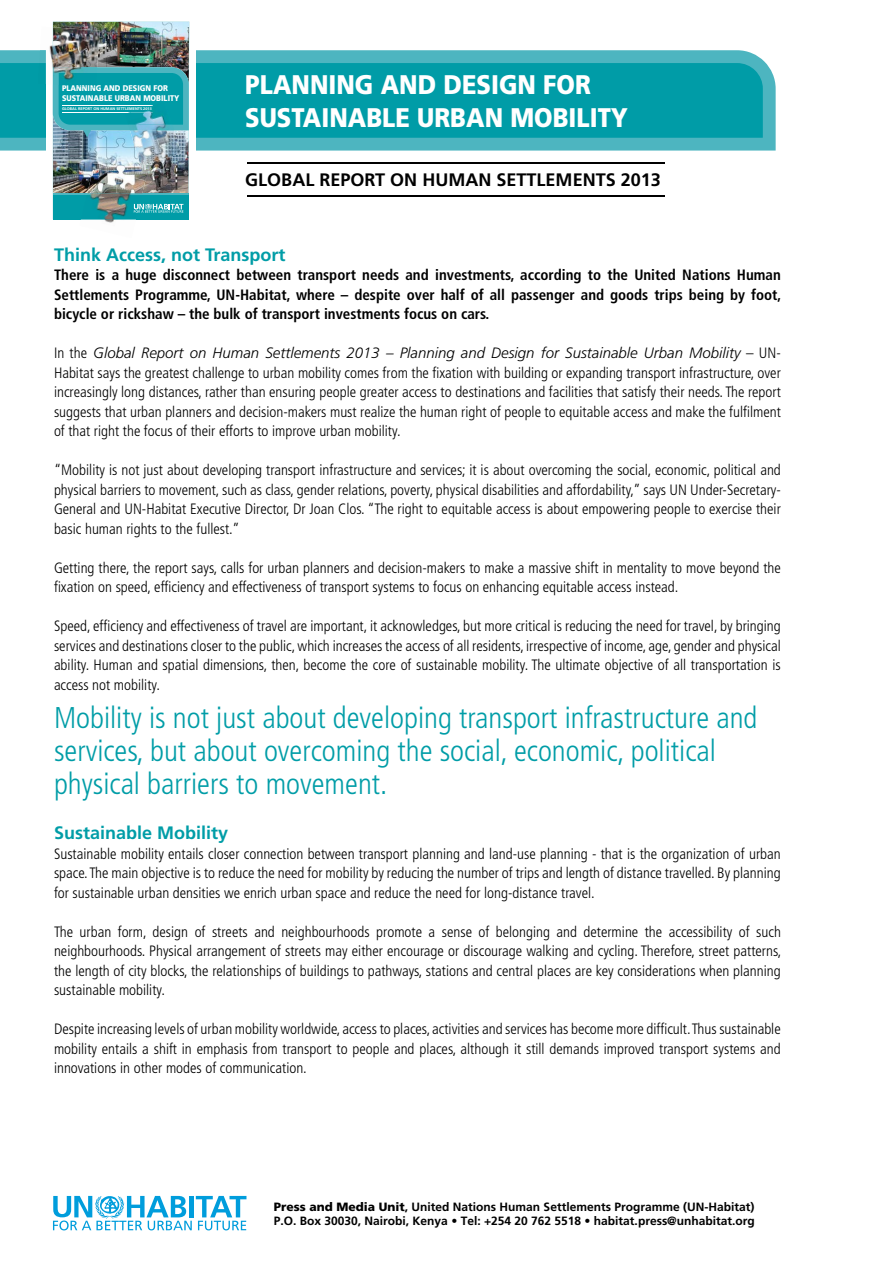
<style>
.page{position:relative;width:893px;height:1263px;background:#fff}
.page>*{position:absolute;margin:0;border:0;box-sizing:border-box;transform-origin:0 0}
.t1{font:300 condensed 30px/33px "Frutiger LT Std";color:#009da7}
.t2{font:900 27px/32.4px "Frutiger LT Std";color:#fff;scale:.88 1}
.t3{font:700 18px "Frutiger LT Std";color:#009da7}
.t4{font:700 18px "Frutiger LT Std";color:#000}
.t5{font:300 condensed 15px/19.5px "Frutiger LT Std";color:#000;text-align:justify}
.t6{font:700 condensed 15px/19.5px "Frutiger LT Std";color:#000;text-align:justify}
.t7{font:700 12px/14.4px "Frutiger LT Std";color:#000}
.t8{font:900 8.25px/9.9px "Frutiger LT Std";color:#fff;scale:.88 1}
.t9{font:700 3.9px "Frutiger LT Std";color:#fff}
.t10{font:700 3.75px "Frutiger LT Std";color:#fff}
.s1{font-style:italic;font-stretch:normal}
.s2{font-weight:900}
</style>
<div class="page">
<svg style="left:0;top:50px;width:776px;height:101px;background:#18a4ae"></svg>
<hr style="left:247px;top:163px;width:417px;height:1px;background:#000">
<hr style="left:247px;top:195px;width:417px;height:1px;background:#000">
<div style="left:46px;top:15px;width:149px;height:211px;background:#fff"></div>
<img style="left:38px;top:63px;width:8px;height:21px">
<svg style="left:39px;top:50px;width:7px;height:13px"></svg>
<img style="left:49px;top:27px;width:4px;height:58px">
<img style="left:79px;top:219px;width:35px;height:4px">
<img style="left:53px;top:22px;width:136px;height:197px">
<img style="left:87px;top:194px;width:55px;height:1px">
<img style="left:81px;top:219px;width:55px;height:1px">
<svg style="left:53px;top:1196px;width:193px;height:34px"></svg>
<p class="t8" style="left:62px;top:83px;width:135px">PLANNING AND DESIGN FOR<br>SUSTAINABLE URBAN MOBILITY</p>
<p class="t9" style="left:62px;top:106px;width:91px">GLOBAL REPORT ON HUMAN SETTLEMENTS 2013</p>
<p class="t10" style="left:59px;top:108px;width:88px">GLOBAL REPORT ON HUMAN SETTLEMENTS 2013</p>
<h2 class="t2" style="left:245px;top:69px;width:437px">PLANNING AND DESIGN FOR<br>SUSTAINABLE URBAN MOBILITY</h2>
<p class="t4" style="left:245px;top:169px;width:417px">GLOBAL REPORT ON HUMAN SETTLEMENTS 2013</p>
<p class="t3" style="left:54px;top:244px;width:233px">Think Access, not Transport</p>
<p class="t6" style="left:54px;top:265px;width:729px">There is a huge disconnect between transport needs and investments, according to the United Nations Human Settlements Programme, UN-Habitat, where – despite over half of all passenger and goods trips being by foot, bicycle or rickshaw – the bulk of transport investments focus on cars.</p>
<p class="t5" style="left:54px;top:344px;width:728px">In the <span class="s1">Global Report on Human Settlements 2013 – Planning and Design for Sustainable Urban Mobility</span> – UN-Habitat says the greatest challenge to urban mobility comes from the fixation with building or expanding transport infrastructure, over increasingly long distances, rather than ensuring people greater access to destinations and facilities that satisfy their needs. The report suggests that urban planners and decision-makers must realize the human right of people to equitable access and make the fulfilment of that right the focus of their efforts to improve urban mobility.</p>
<p class="t5" style="left:54px;top:461px;width:728px">“Mobility is not just about developing transport infrastructure and services; it is about overcoming the social, economic, political and physical barriers to movement, such as class, gender relations, poverty, physical disabilities and affordability,” says UN Under-Secretary-General and UN-Habitat Executive Director, Dr Joan Clos. “The right to equitable access is about empowering people to exercise their basic human rights to the fullest.”</p>
<p class="t5" style="left:54px;top:558px;width:728px">Getting there, the report says, calls for urban planners and decision-makers to make a massive shift in mentality to move beyond the fixation on speed, efficiency and effectiveness of transport systems to focus on enhancing equitable access instead.</p>
<p class="t5" style="left:54px;top:617px;width:728px">Speed, efficiency and effectiveness of travel are important, it acknowledges, but more critical is reducing the need for travel, by bringing services and destinations closer to the public, which increases the access of all residents, irrespective of income, age, gender and physical ability. Human and spatial dimensions, then, become the core of sustainable mobility. The ultimate objective of all transportation is access not mobility.</p>
<h1 class="t1" style="left:54px;top:702px;width:705px">Mobility is not just about developing transport infrastructure and services, but about overcoming the social, economic, political physical barriers to movement.</h1>
<p class="t3" style="left:54px;top:823px;width:176px">Sustainable Mobility</p>
<p class="t5" style="left:54px;top:844px;width:728px">Sustainable mobility entails closer connection between transport planning and land-use planning - that is the organization of urban space. The main objective is to reduce the need for mobility by reducing the number of trips and length of distance travelled. By planning for sustainable urban densities we enrich urban space and reduce the need for long-distance travel.</p>
<p class="t5" style="left:54px;top:922px;width:729px">The urban form, design of streets and neighbourhoods promote a sense of belonging and determine the accessibility of such neighbourhoods. Physical arrangement of streets may either encourage or discourage walking and cycling. Therefore, street patterns, the length of city blocks, the relationships of buildings to pathways, stations and central places are key considerations when planning sustainable mobility.</p>
<p class="t5" style="left:54px;top:1020px;width:728px">Despite increasing levels of urban mobility worldwide, access to places, activities and services has become more difficult. Thus sustainable mobility entails a shift in emphasis from transport to people and places, although it still demands improved transport systems and innovations in other modes of communication.</p>
<p class="t7" style="left:274px;top:1199px;width:483px"><span class="s2">Press and Media Unit</span>, United Nations Human Settlements Programme (UN-Habitat)<br>P.O. Box 30030, Nairobi, Kenya • Tel: +254 20 762 5518 • habitat.press@unhabitat.org</p>
</div>
